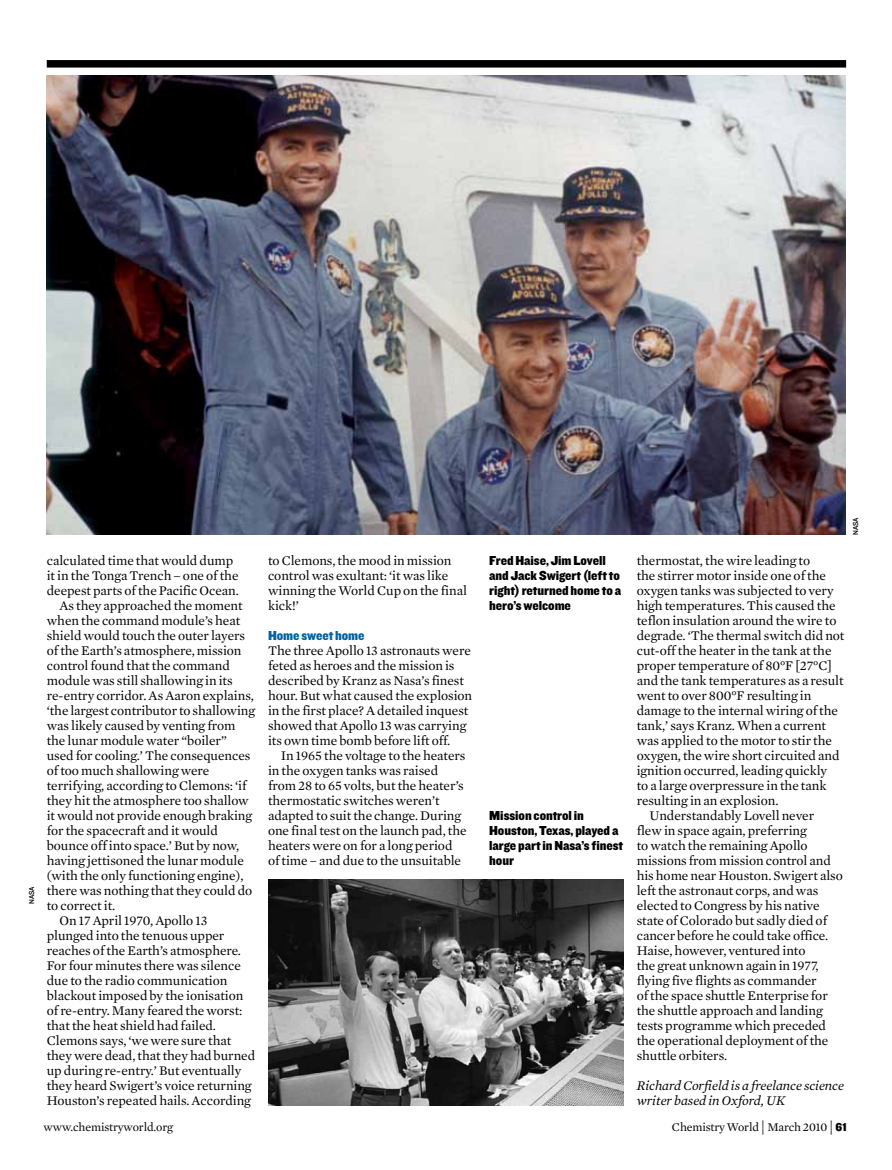
<style>
.page{position:relative;width:892px;height:1170px;background:#fff}
.page>*{position:absolute;margin:0;border:0;box-sizing:border-box;transform-origin:0 0}
.t1{font:13.5px/15px "Mercury News HTF1 Roman";letter-spacing:-.005em;color:#000}
.t2{font:13.5px/15px "Knockout HTF71 Full Middlewt";letter-spacing:-.005em;color:#000}
.t3{font:13.5px/15px "Mercury News HTF1 Italic";letter-spacing:-.005em;color:#000}
.t4{font:13.5px "Knockout HTF71 Full Middlewt";letter-spacing:-.005em;color:#0063a1}
.t5{font:12px "Mercury News HTF1 Roman";letter-spacing:-.01em;color:#000}
.t6{font:7.5px "Knockout HTF31 Junior Middle";letter-spacing:-.01em;color:#000}
.s1{font-size:15px}
.s2{font-family:"Knockout HTF71 Full Middlewt"}
</style>
<div class="page">
<div style="left:47px;top:60px;width:799px;height:8px;background:#000"></div>
<img style="left:47px;top:75px;width:798px;height:459px">
<img style="left:268px;top:879px;width:356px;height:225px">
<p class="t6" style="left:28px;top:903px;width:19px;rotate:-90deg">NASA</p>
<p class="t1" style="left:47px;top:552px;width:188px">calculated time that would dump</p>
<p class="t1" style="left:47px;top:567px;width:193px">it in the Tonga Trench – one of the</p>
<p class="t1" style="left:47px;top:582px;width:194px">deepest parts of the Pacific Ocean.</p>
<p class="t1" style="left:60px;top:597px;width:185px">As they approached the moment</p>
<p class="t1" style="left:47px;top:612px;width:195px">when the command module’s heat</p>
<p class="t1" style="left:47px;top:627px;width:200px">shield would touch the outer layers</p>
<p class="t1" style="left:47px;top:642px;width:196px">of the Earth’s atmosphere, mission</p>
<p class="t1" style="left:47px;top:657px;width:185px">control found that the command</p>
<p class="t1" style="left:47px;top:672px;width:187px">module was still shallowing in its</p>
<p class="t1" style="left:47px;top:687px;width:209px">re-entry corridor. As Aaron explains,</p>
<p class="t1" style="left:47px;top:702px;width:210px">‘the largest contributor to shallowing</p>
<p class="t1" style="left:47px;top:717px;width:190px">was likely caused by venting from</p>
<p class="t1" style="left:47px;top:732px;width:182px">the lunar module water “boiler”</p>
<p class="t1" style="left:47px;top:747px;width:205px">used for cooling.’ The consequences</p>
<p class="t1" style="left:47px;top:762px;width:164px">of too much shallowing were</p>
<p class="t1" style="left:47px;top:777px;width:201px">terrifying, according to Clemons: ‘if</p>
<p class="t1" style="left:47px;top:792px;width:204px">they hit the atmosphere too shallow</p>
<p class="t1" style="left:47px;top:807px;width:207px">it would not provide enough braking</p>
<p class="t1" style="left:47px;top:822px;width:173px">for the spacecraft and it would</p>
<p class="t1" style="left:47px;top:837px;width:194px">bounce off into space.’ But by now,</p>
<p class="t1" style="left:47px;top:852px;width:199px">having jettisoned the lunar module</p>
<p class="t1" style="left:47px;top:867px;width:198px">(with the only functioning engine),</p>
<p class="t1" style="left:47px;top:882px;width:207px">there was nothing that they could do</p>
<p class="t1" style="left:47px;top:897px;width:70px">to correct it.</p>
<p class="t1" style="left:60px;top:912px;width:149px">On 17 April 1970, Apollo 13</p>
<p class="t1" style="left:47px;top:927px;width:179px">plunged into the tenuous upper</p>
<p class="t1" style="left:47px;top:942px;width:196px">reaches of the Earth’s atmosphere.</p>
<p class="t1" style="left:47px;top:957px;width:196px">For four minutes there was silence</p>
<p class="t1" style="left:47px;top:972px;width:182px">due to the radio communication</p>
<p class="t1" style="left:47px;top:987px;width:198px">blackout imposed by the ionisation</p>
<p class="t1" style="left:47px;top:1002px;width:197px">of re-entry. Many feared the worst:</p>
<p class="t1" style="left:47px;top:1017px;width:171px">that the heat shield had failed.</p>
<p class="t1" style="left:47px;top:1032px;width:186px">Clemons says, ‘we were sure that</p>
<p class="t1" style="left:47px;top:1047px;width:210px">they were dead, that they had burned</p>
<p class="t1" style="left:47px;top:1062px;width:196px">up during re-entry.’ But eventually</p>
<p class="t1" style="left:47px;top:1077px;width:206px">they heard Swigert’s voice returning</p>
<p class="t1" style="left:47px;top:1092px;width:206px">Houston’s repeated hails. According</p>
<p class="t1" style="left:268px;top:552px;width:200px">to Clemons, the mood in mission control was exultant: ‘it was like winning the World Cup on the final kick!’</p>
<p class="t4" style="left:268px;top:628px;width:98px">Home sweet home</p>
<p class="t1" style="left:268px;top:642px;width:206px">The three Apollo 13 astronauts were feted as heroes and the mission is described by Kranz as Nasa’s finest hour. But what caused the explosion in the first place? A detailed inquest showed that Apollo 13 was carrying its own time bomb before lift off.</p>
<p class="t1" style="left:268px;top:747px;width:200px;text-indent:13px">In 1965 the voltage to the heaters in the oxygen tanks was raised from 28 to 65 volts, but the heater’s thermostatic switches weren’t adapted to suit the change. During one final test on the launch pad, the heaters were on for a long period of time – and due to the unsuitable</p>
<p class="t2" style="left:489px;top:553px;width:133px">Fred Haise, Jim Lovell and Jack Swigert (left to right) returned home to a hero’s welcome</p>
<p class="t2" style="left:489px;top:808px;width:135px">Mission control in<br>Houston, Texas, played a large part in Nasa’s finest hour</p>
<p class="t1" style="left:637px;top:552px;width:175px">thermostat, the wire leading to</p>
<p class="t1" style="left:637px;top:567px;width:191px">the stirrer motor inside one of the</p>
<p class="t1" style="left:637px;top:582px;width:198px">oxygen tanks was subjected to very</p>
<p class="t1" style="left:637px;top:597px;width:200px">high temperatures. This caused the</p>
<p class="t1" style="left:637px;top:612px;width:201px">teflon insulation around the wire to</p>
<p class="t1" style="left:637px;top:627px;width:209px">degrade. ‘The thermal switch did not</p>
<p class="t1" style="left:637px;top:642px;width:196px">cut-off the heater in the tank at the</p>
<p class="t1" style="left:637px;top:657px;width:197px">proper temperature of 80°F [27°C]</p>
<p class="t1" style="left:637px;top:672px;width:208px">and the tank temperatures as a result</p>
<p class="t1" style="left:637px;top:687px;width:176px">went to over 800°F resulting in</p>
<p class="t1" style="left:637px;top:702px;width:203px">damage to the internal wiring of the</p>
<p class="t1" style="left:637px;top:717px;width:191px">tank,’ says Kranz. When a current</p>
<p class="t1" style="left:637px;top:732px;width:197px">was applied to the motor to stir the</p>
<p class="t1" style="left:637px;top:747px;width:204px">oxygen, the wire short circuited and</p>
<p class="t1" style="left:637px;top:762px;width:192px">ignition occurred, leading quickly</p>
<p class="t1" style="left:637px;top:777px;width:191px">to a large overpressure in the tank</p>
<p class="t1" style="left:637px;top:792px;width:143px">resulting in an explosion.</p>
<p class="t1" style="left:649px;top:807px;width:166px">Understandably Lovell never</p>
<p class="t1" style="left:637px;top:822px;width:172px">flew in space again, preferring</p>
<p class="t1" style="left:637px;top:837px;width:172px">to watch the remaining Apollo</p>
<p class="t1" style="left:637px;top:852px;width:196px">missions from mission control and</p>
<p class="t1" style="left:637px;top:867px;width:208px">his home near Houston. Swigert also</p>
<p class="t1" style="left:637px;top:882px;width:183px">left the astronaut corps, and was</p>
<p class="t1" style="left:637px;top:897px;width:184px">elected to Congress by his native</p>
<p class="t1" style="left:637px;top:912px;width:192px">state of Colorado but sadly died of</p>
<p class="t1" style="left:637px;top:927px;width:193px">cancer before he could take office.</p>
<p class="t1" style="left:637px;top:942px;width:170px">Haise, however, ventured into</p>
<p class="t1" style="left:637px;top:957px;width:183px">the great unknown again in 1977,</p>
<p class="t1" style="left:637px;top:972px;width:182px">flying five flights as commander</p>
<p class="t1" style="left:637px;top:987px;width:193px">of the space shuttle Enterprise for</p>
<p class="t1" style="left:637px;top:1002px;width:187px">the shuttle approach and landing</p>
<p class="t1" style="left:637px;top:1017px;width:191px">tests programme which preceded</p>
<p class="t1" style="left:637px;top:1032px;width:193px">the operational deployment of the</p>
<p class="t1" style="left:637px;top:1047px;width:92px">shuttle orbiters.</p>
<p class="t3" style="left:637px;top:1077px;width:209px">Richard Corfield is a freelance science writer based in Oxford, UK</p>
<p class="t6" style="left:852px;top:534px;width:19px;rotate:-90deg">NASA</p>
<p class="t5" style="left:43px;top:1120px;width:131px">www.chemistryworld.org</p>
<p class="t5" style="left:672px;top:1119px;width:177px">Chemistry World <span class="s1">|</span> March 2010 <span class="s1">|</span> <span class="s2">61</span></p>
</div>
